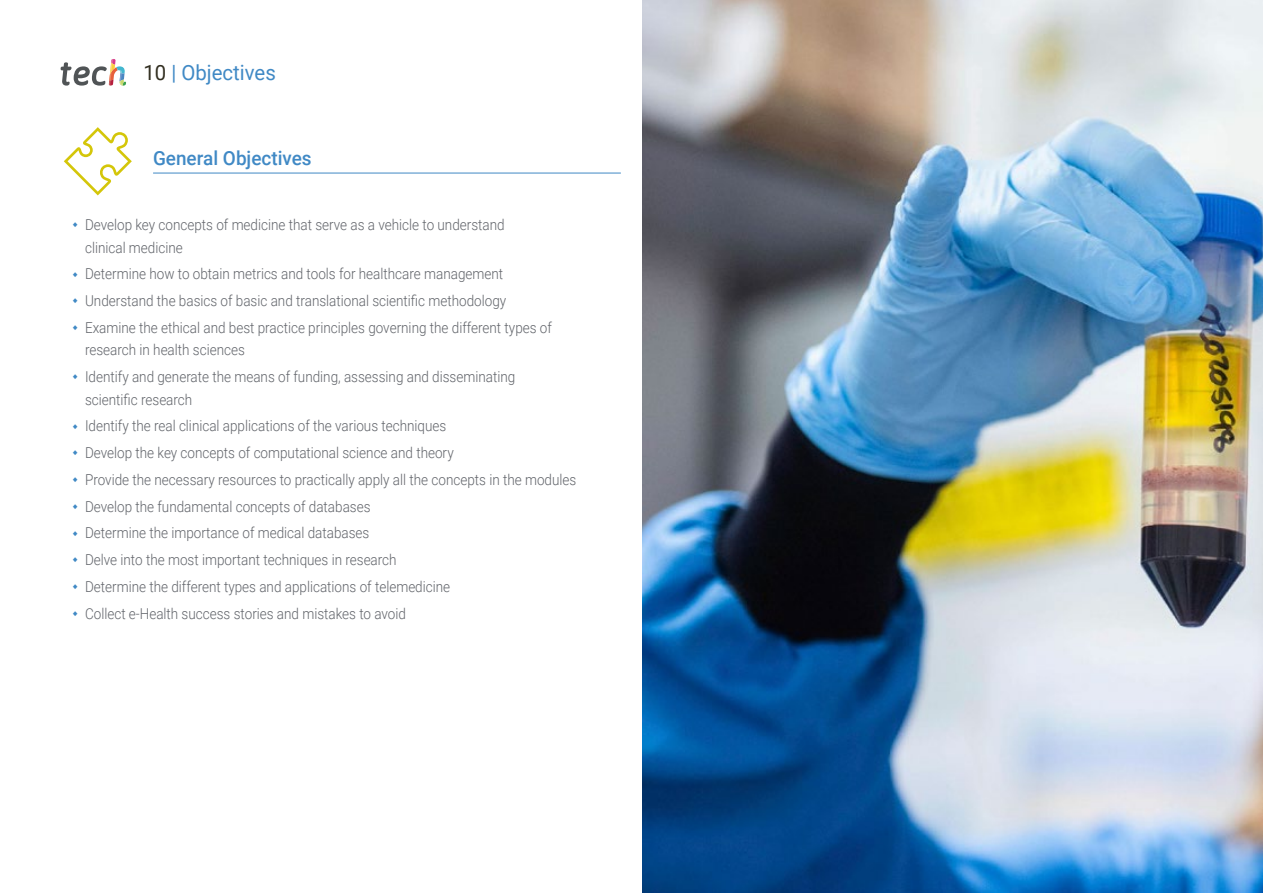
<style>
.page{position:relative;width:1263px;height:893px;background:#fff}
.page>*{position:absolute;margin:0;border:0;box-sizing:border-box;transform-origin:0 0}
.t1{font:21px "Roboto";color:#4089c5}
.t2{font:500 19.5px "Roboto";color:#4089c5}
.t3{font:300 15px/26.7px "Roboto";color:#61646a;scale:.9 1}
.s1{color:#312e20}
</style>
<div class="page">
<hr style="left:153px;top:173px;width:468px;height:1px;background:#4089c5">
<svg style="left:64px;top:127px;width:68px;height:68px"></svg>
<img style="left:642px;top:0;width:621px;height:893px">
<svg style="left:61px;top:59px;width:65px;height:27px"></svg>
<h1 class="t1" style="left:144px;top:57px;width:134px"><span class="s1">10</span> | Objectives</h1>
<h2 class="t2" style="left:153px;top:144px;width:160px">General Objectives</h2>
<p class="t3" style="left:85px;top:213px;width:468px;line-height:22.5px">Develop key concepts of medicine that serve as a vehicle to understand clinical medicine</p>
<p class="t3" style="left:85px;top:260px;width:520px">Determine how to obtain metrics and tools for healthcare management<br>Understand the basics of basic and translational scientific methodology<br>Examine the ethical and best practice principles governing the different types of</p>
<p class="t3" style="left:85px;top:336px;width:480px">research in health sciences<br>Identify and generate the means of funding, assessing and disseminating</p>
<p class="t3" style="left:85px;top:385px;width:547px">scientific research<br>Identify the real clinical applications of the various techniques<br>Develop the key concepts of computational science and theory<br>Provide the necessary resources to practically apply all the concepts in the modules Develop the fundamental concepts of databases<br>Determine the importance of medical databases<br>Delve into the most important techniques in research<br>Determine the different types and applications of telemedicine<br>Collect e-Health success stories and mistakes to avoid</p>
</div>
